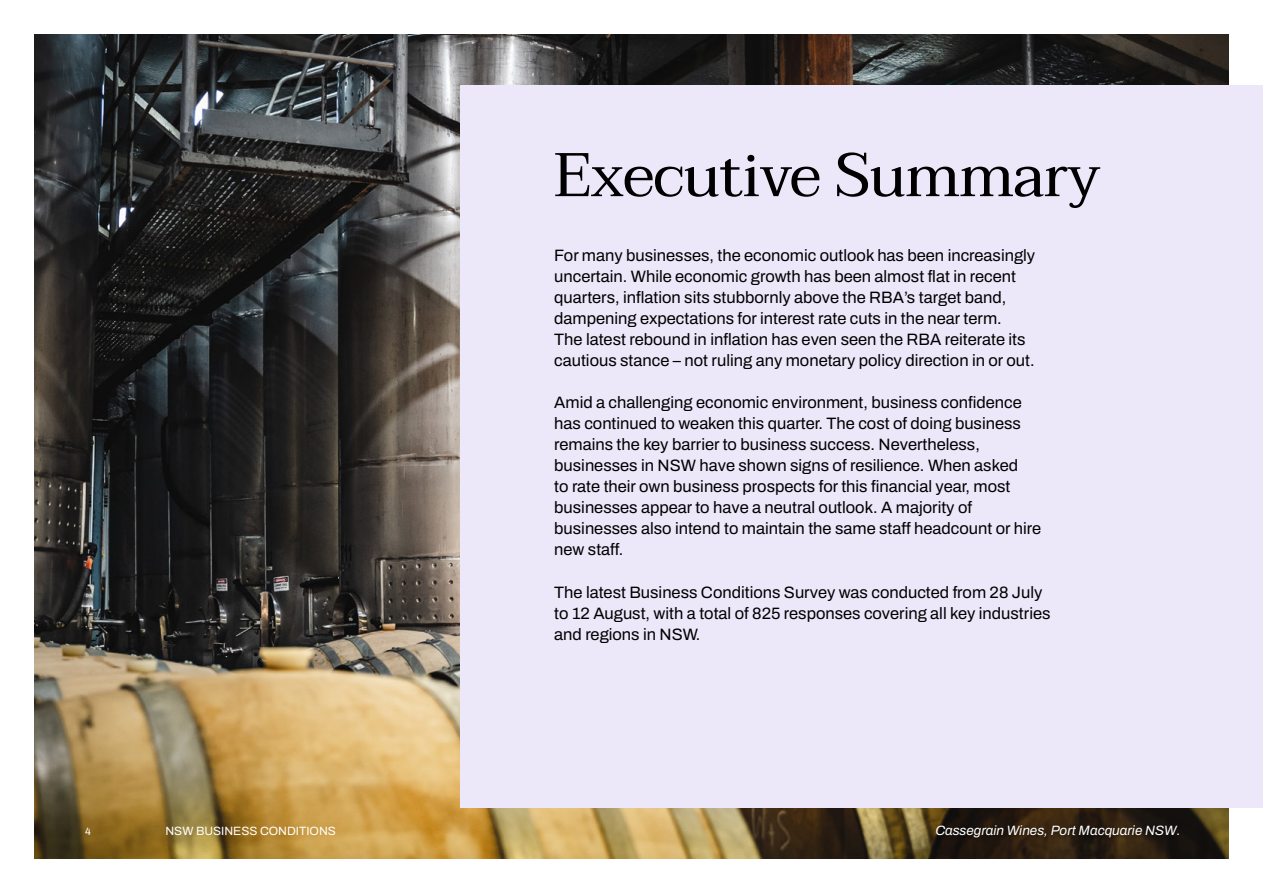
<style>
.page{position:relative;width:1263px;height:893px;background:#fff}
.page>*{position:absolute;margin:0;border:0;box-sizing:border-box;transform-origin:0 0}
.t1{font:61.5px "Taviraj";letter-spacing:-.02em;color:#000}
.t2{font:16.5px/21px "Archivo";color:#000}
.t3{font:italic 13.5px "Archivo";color:#fff}
.t4{font:12px "Archivo";color:#fff}
.t5{font:10.5px "Archivo";color:#fff}
</style>
<div class="page">
<img style="left:34px;top:34px;width:1195px;height:825px">
<div style="left:461px;top:85px;width:802px;height:723px;background:#ede7fa"></div>
<div style="left:931px;top:822px;width:250px;height:21px;background:#000;opacity:.25"></div>
<p class="t5" style="left:85px;top:824px;width:7px">4</p>
<p class="t4" style="left:165px;top:822px;width:172px">NSW BUSINESS CONDITIONS</p>
<h1 class="t1" style="left:554px;top:127px;width:548px">Executive Summary</h1>
<p class="t2" style="left:554px;top:245px;width:482px">For many businesses, the economic outlook has been increasingly uncertain. While economic growth has been almost flat in recent quarters, inflation sits stubbornly above the RBA’s target band, dampening expectations for interest rate cuts in the near term.<br>The latest rebound in inflation has even seen the RBA reiterate its cautious stance – not ruling any monetary policy direction in or out.</p>
<p class="t2" style="left:554px;top:392px;width:488px">Amid a challenging economic environment, business confidence has continued to weaken this quarter. The cost of doing business remains the key barrier to business success. Nevertheless, businesses in NSW have shown signs of resilience. When asked<br>to rate their own business prospects for this financial year, most businesses appear to have a neutral outlook. A majority of businesses also intend to maintain the same staff headcount or hire new staff.</p>
<p class="t2" style="left:554px;top:581px;width:498px">The latest Business Conditions Survey was conducted from 28 July to 12 August, with a total of 825 responses covering all key industries and regions in NSW.</p>
<p class="t3" style="left:935px;top:820px;width:247px">Cassegrain Wines, Port Macquarie NSW.</p>
</div>
